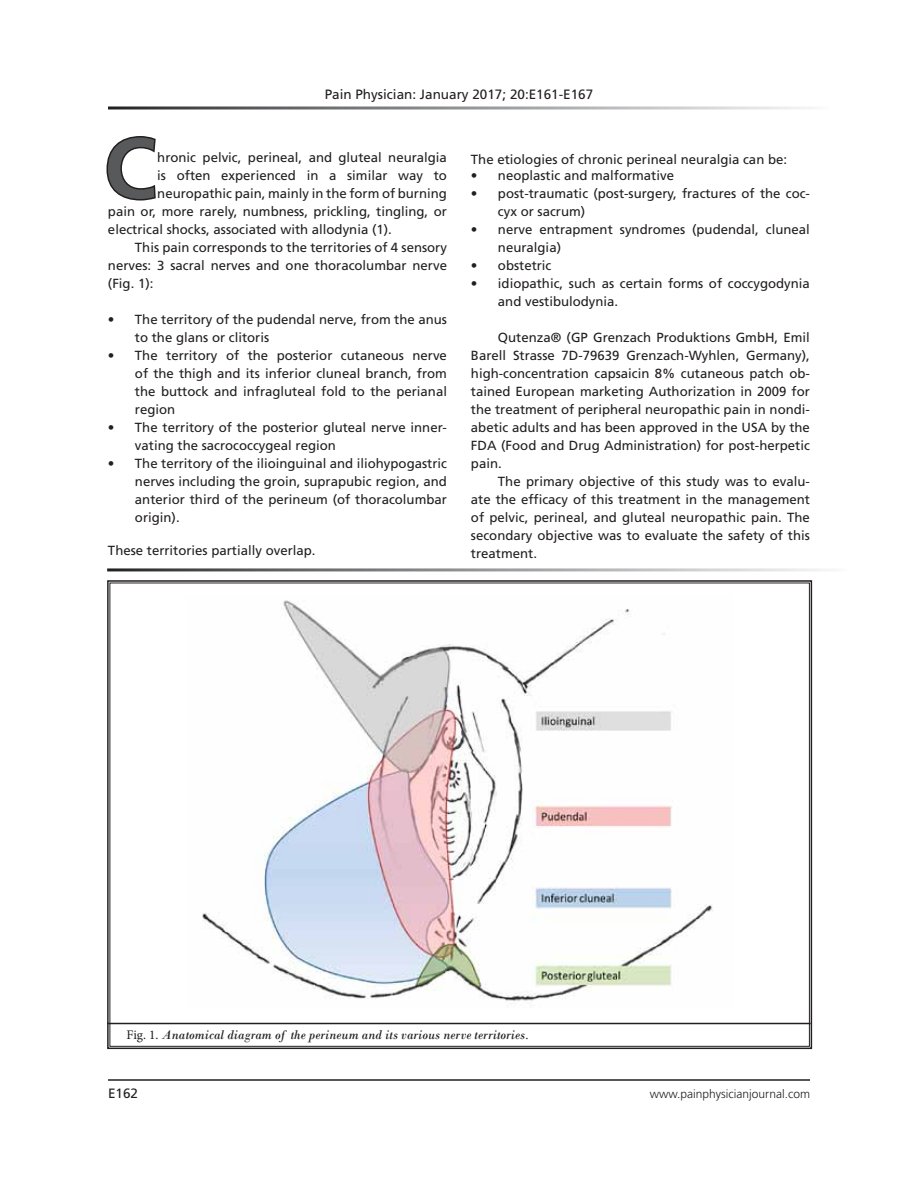
<style>
.page{position:relative;width:918px;height:1188px;background:#fff}
.page>*{position:absolute;margin:0;border:0;box-sizing:border-box;transform-origin:0 0}
.t1{font:700 85.2px "Frutiger LT Std";color:#58595b}
.t2{font:13.5px "Frutiger LT Std";color:#231f20}
.t3{font:13.2px/18px "Frutiger LT Std";color:#231f20}
.t4{font:italic 13.2px "Bodoni";color:#231f20}
.t5{font:300 12px "Frutiger LT Std";color:#231f20}
.s1{font-family:"Minion Pro";font-style:normal}
</style>
<div class="page">
<svg style="left:108px;top:106px;width:702px;height:4px;background:#abacad"></svg>
<hr style="left:108px;top:1079px;width:702px;height:2px;background:#231f20">
<svg style="left:106px;top:136px;width:50px;height:65px"></svg>
<svg style="left:107px;top:580px;width:706px;height:470px"></svg>
<img style="left:186px;top:594px;width:547px;height:414px">
<hr style="left:107px;top:1023px;width:704px;height:1px;background:#231f20">
<p class="t2" style="left:325px;top:87px;width:270px">Pain Physician: January 2017; 20:E161-E167</p>
<h1 class="t1" style="left:104px;top:118px;width:54px">C</h1>
<p class="t3" style="left:157px;top:148px;width:291px">hronic pelvic, perineal, and gluteal neuralgia</p>
<p class="t3" style="left:157px;top:166px;width:291px">is often experienced in a similar way to</p>
<p class="t3" style="left:157px;top:184px;width:291px">neuropathic pain, mainly in the form of burning</p>
<p class="t3" style="left:108px;top:202px;width:340px">pain or, more rarely, numbness, prickling, tingling, or</p>
<p class="t3" style="left:108px;top:220px;width:285px">electrical shocks, associated with allodynia (1).</p>
<p class="t3" style="left:135px;top:239px;width:314px">This pain corresponds to the territories of 4 sensory</p>
<p class="t3" style="left:108px;top:257px;width:341px">nerves: 3 sacral nerves and one thoracolumbar nerve</p>
<p class="t3" style="left:108px;top:275px;width:47px">(Fig. 1):</p>
<p class="t3" style="left:135px;top:311px;width:313px;text-indent:-27px">• The territory of the pudendal nerve, from the anus to the glans or clitoris</p>
<p class="t3" style="left:135px;top:347px;width:314px;text-align:justify;text-indent:-27px">• The territory of the posterior cutaneous nerve of the thigh and its inferior cluneal branch, from the buttock and infragluteal fold to the perianal region</p>
<p class="t3" style="left:135px;top:419px;width:314px;text-indent:-27px">• The territory of the posterior gluteal nerve inner&shy;vating the sacrococcygeal region</p>
<p class="t3" style="left:135px;top:455px;width:314px;text-align:justify;text-indent:-27px">• The territory of the ilioinguinal and iliohypogastric nerves including the groin, suprapubic region, and anterior third of the perineum (of thoracolumbar origin).</p>
<p class="t3" style="left:108px;top:542px;width:209px">These territories partially overlap.</p>
<p class="t3" style="left:471px;top:150px;width:318px">The etiologies of chronic perineal neuralgia can be:</p>
<p class="t3" style="left:471px;top:166px;width:205px">• neoplastic and malformative</p>
<p class="t3" style="left:498px;top:184px;width:314px;text-indent:-27px">• post-traumatic (post-surgery, fractures of the coc&shy;cyx or sacrum)</p>
<p class="t3" style="left:498px;top:220px;width:313px;text-indent:-27px">• nerve entrapment syndromes (pudendal, cluneal neuralgia)</p>
<p class="t3" style="left:471px;top:256px;width:82px">• obstetric</p>
<p class="t3" style="left:498px;top:275px;width:313px;text-indent:-27px">• idiopathic, such as certain forms of coccygodynia and vestibulodynia.</p>
<p class="t3" style="left:471px;top:329px;width:340px;text-align:justify;text-indent:27px">Qutenza® (GP Grenzach Produktions GmbH, Emil Barell Strasse 7D-79639 Grenzach-Wyhlen, Germany), high-concentration capsaicin 8% cutaneous patch ob&shy;tained European marketing Authorization in 2009 for the treatment of peripheral neuropathic pain in nondi&shy;abetic adults and has been approved in the USA by the FDA (Food and Drug Administration) for post-herpetic pain.</p>
<p class="t3" style="left:471px;top:473px;width:340px;text-align:justify;text-indent:27px">The primary objective of this study was to evalu&shy;ate the efficacy of this treatment in the management of pelvic, perineal, and gluteal neuropathic pain. The secondary objective was to evaluate the safety of this treatment.</p>
<p class="t4" style="left:126px;top:1027px;width:404px"><span class="s1">Fig. 1.</span> Anatomical diagram of the perineum and its various nerve territories.</p>
<p class="t2" style="left:108px;top:1085px;width:32px">E162</p>
<p class="t5" style="left:650px;top:1087px;width:162px">www.painphysicianjournal.com</p>
</div>
